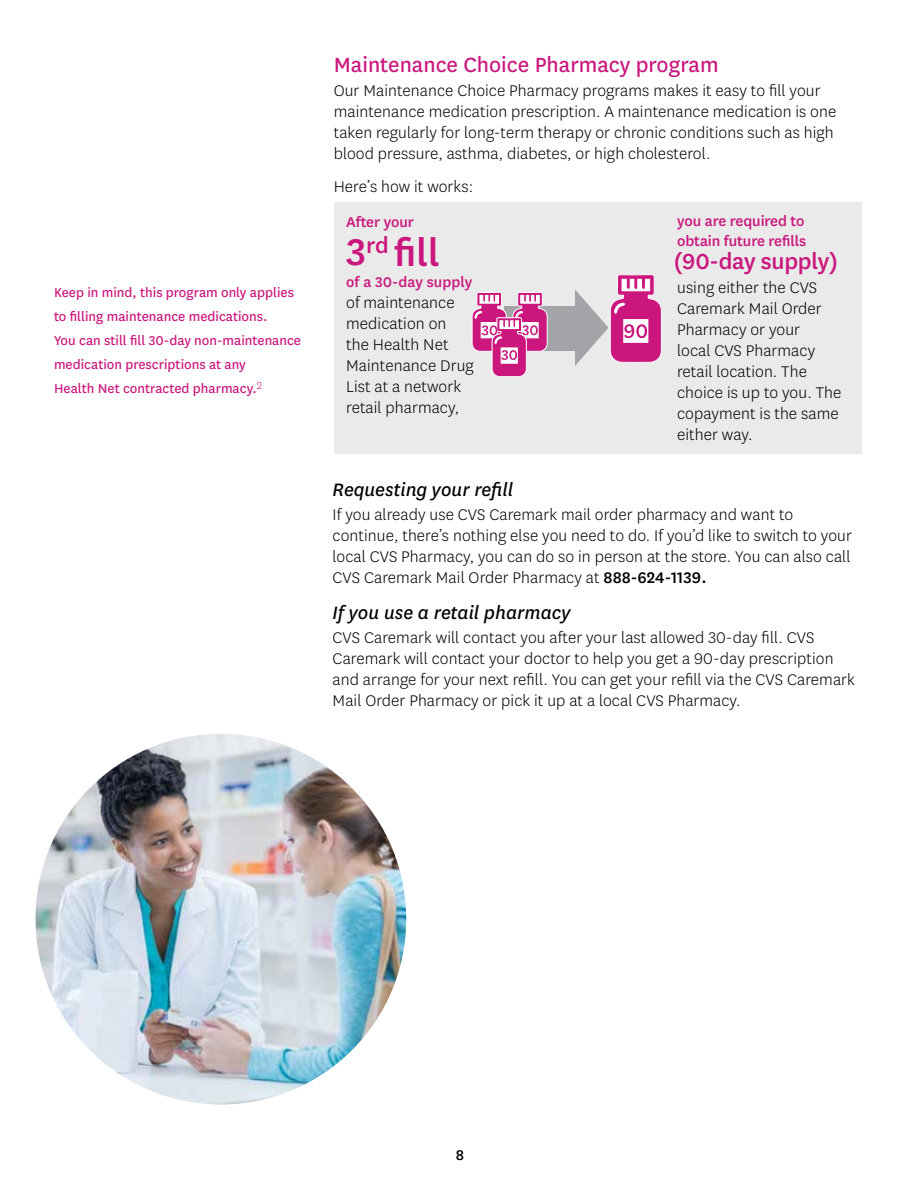
<style>
.page{position:relative;width:918px;height:1188px;background:#fff}
.page>*{position:absolute;margin:0;border:0;box-sizing:border-box;transform-origin:0 0}
.t1{font:500 43.35px "Centene Sans";color:#cb177d}
.t2{font:500 25.5px "Centene Sans";letter-spacing:-.01em;color:#cb177d}
.t3{font:24px "Centene Sans";color:#cb177d}
.t4{font:italic 21px "Centene Sans";color:#000}
.t5{font:300 18px/21px "Centene Sans";letter-spacing:.005em;color:#000}
.t6{font:500 16.5px/19.5px "Centene Sans";letter-spacing:-.005em;color:#cb177d}
.t7{font:500 16.5px "Centene Sans";color:#000}
.t8{font:15px/24px "Centene Sans";color:#cb177d}
.s1{font-weight:500}
</style>
<div class="page">
<div style="left:334px;top:203px;width:527px;height:251px;background:#eaeaeb"></div>
<img style="left:35px;top:734px;width:371px;height:371px;border-radius:185px">
<div style="left:504px;top:306px;width:79px;height:45px;background:#a2a4a7"></div>
<svg style="left:472px;top:292px;width:76px;height:85px"></svg>
<svg style="left:575px;top:274px;width:87px;height:92px"></svg>
<p class="t8" style="left:54px;top:280px;width:249px">Keep in mind, this program only applies to filling maintenance medications.<br>You can still fill 30-day non-maintenance medication prescriptions at any<br>Health Net contracted pharmacy.<sup>2</sup></p>
<h3 class="t3" style="left:334px;top:48px;width:386px">Maintenance Choice Pharmacy program</h3>
<p class="t5" style="left:334px;top:79px;width:504px">Our Maintenance Choice Pharmacy programs makes it easy to fill your maintenance medication prescription. A maintenance medication is one taken regularly for long-term therapy or chronic conditions such as high blood pressure, asthma, diabetes, or high cholesterol.</p>
<p class="t5" style="left:334px;top:175px;width:141px">Here’s how it works:</p>
<p class="t6" style="left:346px;top:211px;width:69px">After your</p>
<p class="t1" style="left:346px;top:223px;width:95px">3<sup>rd</sup> fill</p>
<p class="t6" style="left:346px;top:271px;width:128px">of a 30-day supply</p>
<p class="t5" style="left:346px;top:291px;width:129px">of maintenance medication on<br>the Health Net<br>Maintenance Drug<br>List at a network retail pharmacy,</p>
<p class="t6" style="left:677px;top:210px;width:131px">you are required to obtain future refills</p>
<p class="t2" style="left:674px;top:244px;width:166px">(90-day supply)</p>
<p class="t5" style="left:677px;top:277px;width:166px">using either the CVS<br>Caremark Mail Order<br>Pharmacy or your<br>local CVS Pharmacy retail location. The choice is up to you. The copayment is the same either way.</p>
<h4 class="t4" style="left:333px;top:477px;width:182px">Requesting your refill</h4>
<p class="t5" style="left:333px;top:504px;width:521px">If you already use CVS Caremark mail order pharmacy and want to continue, there’s nothing else you need to do. If you’d like to switch to your local CVS Pharmacy, you can do so in person at the store. You can also call CVS Caremark Mail Order Pharmacy at <span class="s1">888-624-1139.</span></p>
<h4 class="t4" style="left:333px;top:600px;width:239px">If you use a retail pharmacy</h4>
<p class="t5" style="left:333px;top:627px;width:524px">CVS Caremark will contact you after your last allowed 30-day fill. CVS Caremark will contact your doctor to help you get a 90-day prescription and arrange for your next refill. You can get your refill via the CVS Caremark Mail Order Pharmacy or pick it up at a local CVS Pharmacy.</p>
<p class="t7" style="left:456px;top:1144px;width:10px">8</p>
</div>
